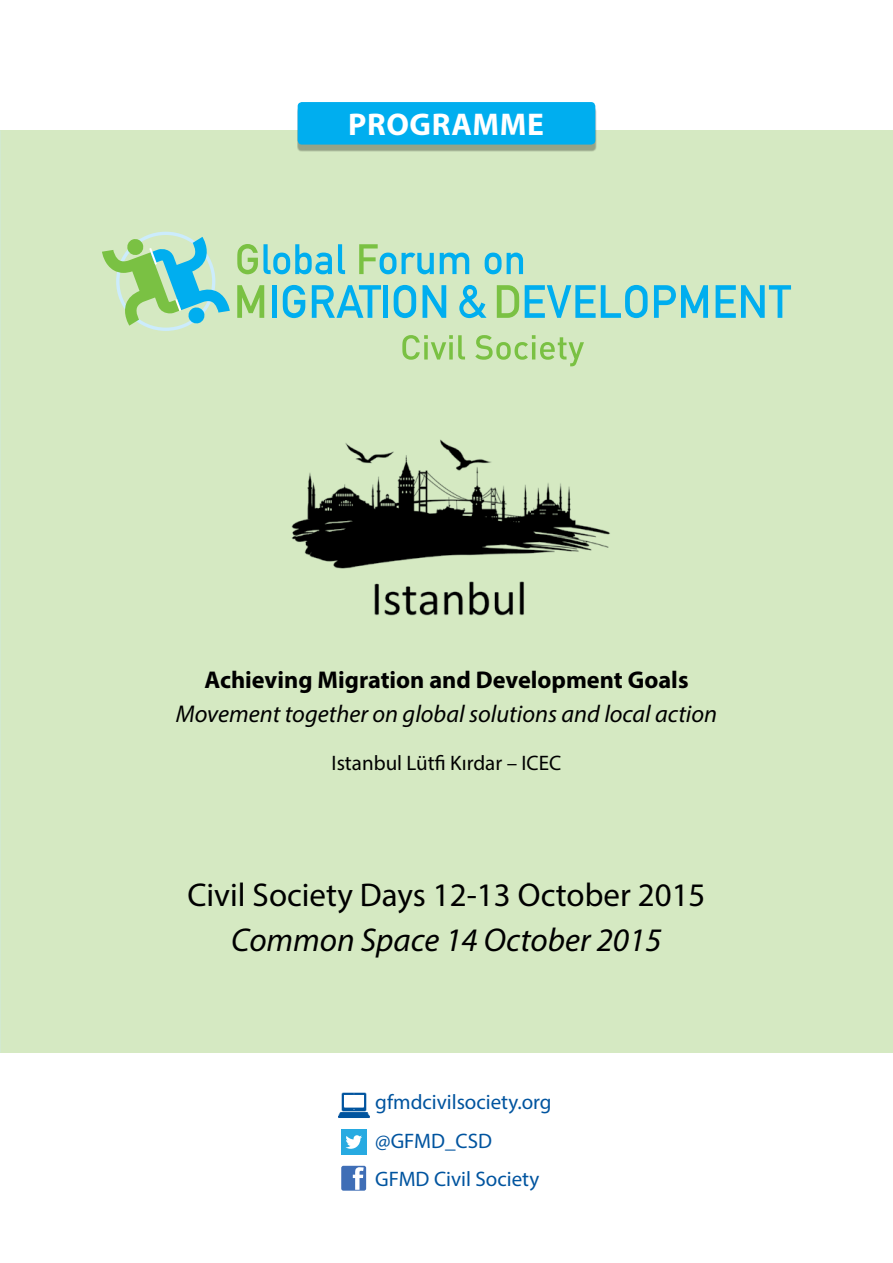
<style>
.page{position:relative;width:893px;height:1263px;background:#fff}
.page>*{position:absolute;margin:0;border:0;box-sizing:border-box;transform-origin:0 0}
.t1{font:33px "Myriad Pro";color:#000}
.t2{font:italic 33px "Myriad Pro";color:#000}
.t3{font:700 31.5px "Myriad Pro";letter-spacing:.02em;color:#fff}
.t4{font:italic 24.3px/33.6px "Myriad Pro";color:#000;text-align:center}
.t5{font:21px "Myriad Pro";color:#00549f}
.t6{font:21px "Myriad Pro";color:#000}
.s1{font-weight:700;font-style:normal}
</style>
<div class="page">
<div style="left:0;top:130px;width:893px;height:922px;background:#d5e9c2"></div>
<svg style="left:237px;top:244px;width:95px;height:30px"></svg>
<svg style="left:338px;top:244px;width:7px;height:30px"></svg>
<svg style="left:359px;top:244px;width:75px;height:30px"></svg>
<svg style="left:440px;top:253px;width:29px;height:21px"></svg>
<svg style="left:485px;top:253px;width:38px;height:21px"></svg>
<svg style="left:102px;top:232px;width:128px;height:99px"></svg>
<svg style="left:237px;top:285px;width:27px;height:33px"></svg>
<div style="left:272px;top:285px;width:5px;height:33px;background:#00aeef"></div>
<svg style="left:283px;top:285px;width:22px;height:33px"></svg>
<svg style="left:312px;top:285px;width:69px;height:33px"></svg>
<div style="left:383px;top:285px;width:5px;height:33px;background:#00aeef"></div>
<svg style="left:394px;top:285px;width:22px;height:33px"></svg>
<svg style="left:423px;top:285px;width:23px;height:33px"></svg>
<svg style="left:459px;top:285px;width:28px;height:33px"></svg>
<svg style="left:497px;top:285px;width:22px;height:33px"></svg>
<svg style="left:525px;top:285px;width:123px;height:33px"></svg>
<svg style="left:654px;top:285px;width:54px;height:33px"></svg>
<svg style="left:716px;top:285px;width:75px;height:33px"></svg>
<svg style="left:402px;top:335px;width:63px;height:25px"></svg>
<svg style="left:475px;top:335px;width:109px;height:31px"></svg>
<div style="left:297px;top:107px;width:299px;height:45px;background:#000;opacity:.3"></div>
<div style="left:298px;top:102px;width:297px;height:43px;background:#00aeef;border-radius:4px"></div>
<img style="left:291px;top:439px;width:319px;height:177px">
<div style="left:341px;top:1129px;width:25px;height:25px;background:#27aae1"></div>
<svg style="left:345px;top:1135px;width:17px;height:14px"></svg>
<div style="left:341px;top:1166px;width:25px;height:25px;background:#3f6eb6;border-radius:2px"></div>
<svg style="left:353px;top:1167px;width:11px;height:23px"></svg>
<img style="left:338px;top:1092px;width:31px;height:26px">
<p class="t3" style="left:348px;top:104px;width:197px">PROGRAMME</p>
<p class="t4" style="left:176px;top:663px;width:543px"><span class="s1">Achieving Migration and Development Goals<br></span>Movement together on global solutions and local action</p>
<p class="t6" style="left:332px;top:750px;width:231px">Istanbul Lütfi Kırdar – ICEC</p>
<p class="t1" style="left:187px;top:874px;width:520px">Civil Society Days 12-13 October 2015</p>
<p class="t2" style="left:231px;top:919px;width:432px">Common Space 14 October 2015</p>
<p class="t5" style="left:375px;top:1089px;width:178px">gfmdcivilsociety.org</p>
<p class="t5" style="left:375px;top:1128px;width:118px">@GFMD_CSD</p>
<p class="t5" style="left:375px;top:1166px;width:166px">GFMD Civil Society</p>
</div>
